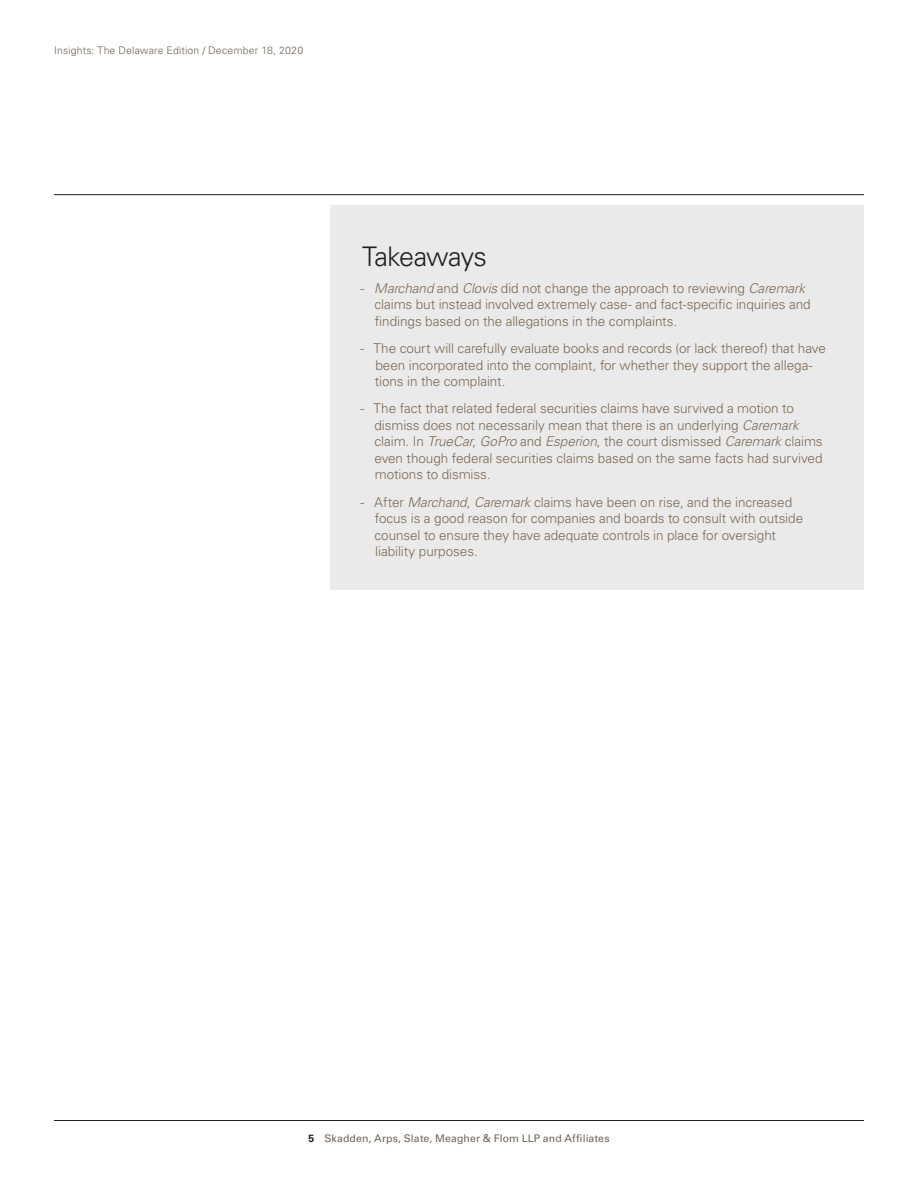
<style>
.page{position:relative;width:918px;height:1188px;background:#fff}
.page>*{position:absolute;margin:0;border:0;box-sizing:border-box;transform-origin:0 0}
.Takeaways_Title{font:300 27px "Univers LT Std";letter-spacing:-.03em;color:#231f20}
.t1{font:300 13.5px/16.5px "Univers LT Std";letter-spacing:-.005em;color:#7c6954}
.t2{font:10.5px "Univers LT Std";letter-spacing:.01em;color:#6f645a}
.t3{font:300 10.5px "Univers LT Std";letter-spacing:.015em;color:#6f645a}
.s1{font-style:italic}
.s2{font-weight:700;color:#231f20}
</style>
<div class="page">
<hr style="left:54px;top:1120px;width:810px;height:1px;background:#231f20">
<hr style="left:54px;top:194px;width:810px;height:1px;background:#231f20">
<div style="left:330px;top:206px;width:534px;height:384px;background:#ebeaea"></div>
<p class="t3" style="left:54px;top:44px;width:251px">Insights: The Delaware Edition / December 18, 2020</p>
<h1 class="Takeaways_Title" style="left:362px;top:240px;width:126px">Takeaways</h1>
<p class="t1" style="left:374px;top:280px;width:438px;text-indent:-14px">- <span class="s1">Marchand</span> and <span class="s1">Clovis</span> did not change the approach to reviewing <span class="s1">Caremark </span>claims but instead involved extremely case- and fact-specific inquiries and findings based on the allegations in the complaints.</p>
<p class="t1" style="left:375px;top:340px;width:453px;text-indent:-14px">- The court will carefully evaluate books and records (or lack thereof) that have been incorporated into the complaint, for whether they support the allega&shy;tions in the complaint.</p>
<p class="t1" style="left:374px;top:400px;width:450px;text-indent:-14px">- The fact that related federal securities claims have survived a motion to dismiss does not necessarily mean that there is an underlying <span class="s1">Caremark </span>claim. In <span class="s1">TrueCar</span>, <span class="s1">GoPro</span> and <span class="s1">Esperion</span>, the court dismissed <span class="s1">Caremark</span> claims even though federal securities claims based on the same facts had survived motions to dismiss.</p>
<p class="t1" style="left:374px;top:494px;width:430px;text-indent:-14px">- After <span class="s1">Marchand</span>, <span class="s1">Caremark</span> claims have been on rise, and the increased focus is a good reason for companies and boards to consult with outside counsel to ensure they have adequate controls in place for oversight liability purposes.</p>
<p class="t2" style="left:308px;top:1132px;width:303px"><span class="s2">5</span> Skadden, Arps, Slate, Meagher &amp; Flom LLP and Affiliates</p>
</div>
